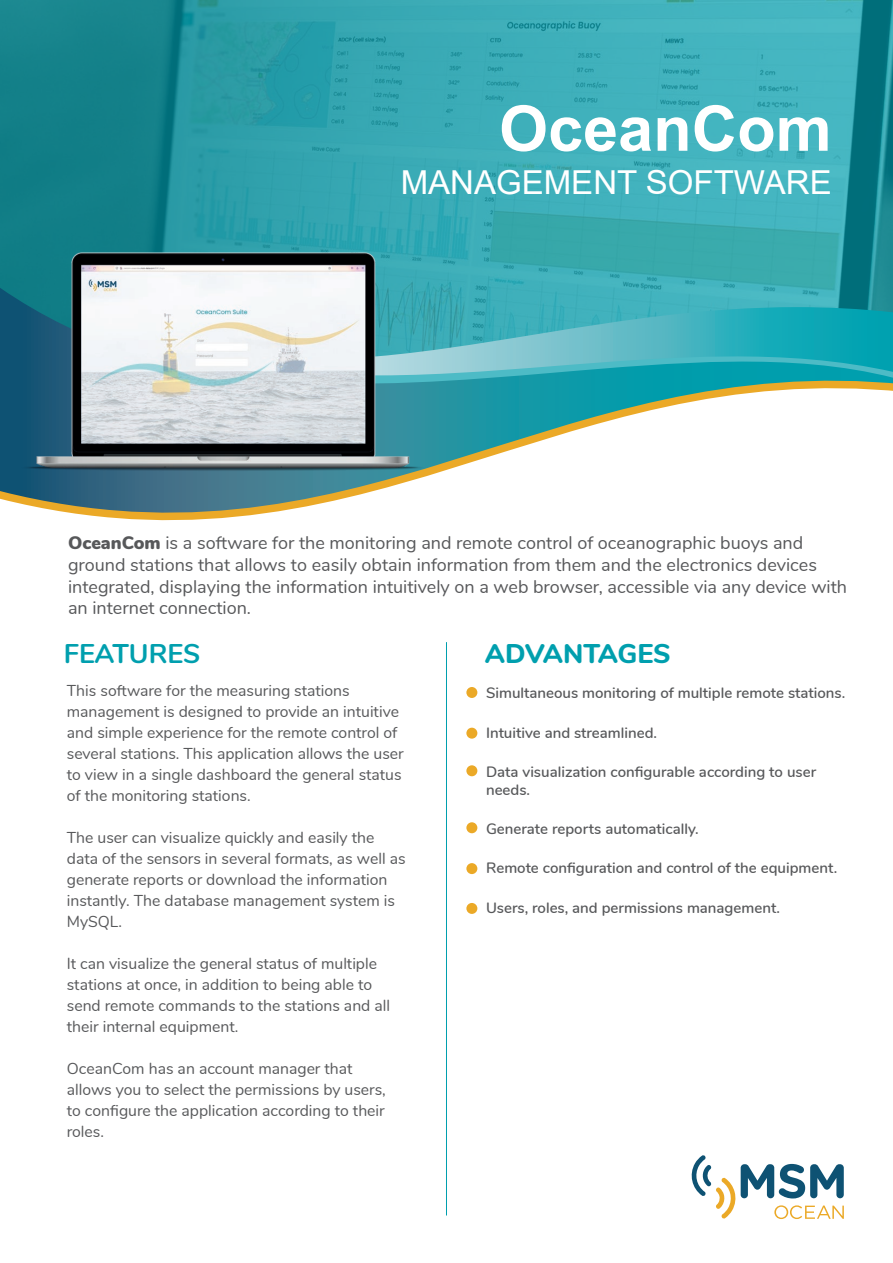
<style>
.page{position:relative;width:893px;height:1263px;background:#fff}
.page>*{position:absolute;margin:0;border:0;box-sizing:border-box;transform-origin:0 0}
.t1{font:700 63px "Arial";color:#fff}
.t2{font:33px "Arial";color:#fff}
.t3{font:800 27px "Nunito";letter-spacing:-.01em;color:#009fae}
.t4{font:700 27px "Nunito";color:#009fae}
.t5{font:18px/21.6px "Nunito";color:#57585a}
.t6{font:15.75px/21px "Nunito";color:#57585a}
.t7{font:600 15px/18px "Nunito";color:#57585a}
.s1{font-weight:900}
</style>
<div class="page">
<svg style="left:0;top:0;width:893px;height:288px;background:#31a1ab"></svg>
<svg style="left:0;top:288px;width:893px;height:64px;background:#38aeba"></svg>
<svg style="left:691px;top:1155px;width:153px;height:64px"></svg>
<img style="left:2px;top:212px;width:453px;height:140px">
<hr style="left:446px;top:642px;width:1px;height:573px;background:#009fae">
<svg style="left:0;top:352px;width:893px;height:169px"></svg>
<div style="left:466px;top:687px;width:11px;height:11px;background:#eba927;border-radius:50%"></div>
<div style="left:466px;top:765px;width:11px;height:11px;background:#eba927;border-radius:50%"></div>
<div style="left:466px;top:728px;width:11px;height:11px;background:#eba927;border-radius:50%"></div>
<div style="left:466px;top:822px;width:11px;height:11px;background:#eba927;border-radius:50%"></div>
<div style="left:466px;top:863px;width:11px;height:11px;background:#eba927;border-radius:50%"></div>
<div style="left:466px;top:903px;width:11px;height:11px;background:#eba927;border-radius:50%"></div>
<h1 class="t1" style="left:499px;top:84px;width:334px">OceanCom</h1>
<h2 class="t2" style="left:401px;top:159px;width:432px">MANAGEMENT SOFTWARE</h2>
<p class="t5" style="left:68px;top:531px;width:780px"><span class="s1">OceanCom</span> is a software for the monitoring and remote control of oceanographic buoys and ground stations that allows to easily obtain information from them and the electronics devices integrated, displaying the information intuitively on a web browser, accessible via any device with an internet connection.</p>
<h3 class="t4" style="left:64px;top:634px;width:138px">FEATURES</h3>
<h3 class="t3" style="left:485px;top:634px;width:188px">ADVANTAGES</h3>
<p class="t6" style="left:67px;top:679px;width:338px">This software for the measuring stations management is designed to provide an intuitive and simple experience for the remote control of several stations. This application allows the user to view in a single dashboard the general status of the monitoring stations.</p>
<p class="t6" style="left:67px;top:826px;width:340px">The user can visualize quickly and easily the data of the sensors in several formats, as well as generate reports or download the information instantly. The database management system is MySQL.</p>
<p class="t6" style="left:67px;top:952px;width:325px">It can visualize the general status of multiple stations at once, in addition to being able to send remote commands to the stations and all their internal equipment.</p>
<p class="t6" style="left:67px;top:1057px;width:320px">OceanCom has an account manager that allows you to select the permissions by users, to configure the application according to their roles.</p>
<p class="t7" style="left:486px;top:683px;width:361px">Simultaneous monitoring of multiple remote stations.</p>
<p class="t7" style="left:486px;top:723px;width:173px">Intuitive and streamlined.</p>
<p class="t7" style="left:486px;top:762px;width:332px">Data visualization configurable according to user needs.</p>
<p class="t7" style="left:486px;top:819px;width:214px">Generate reports automatically.</p>
<p class="t7" style="left:486px;top:858px;width:353px">Remote configuration and control of the equipment.</p>
<p class="t7" style="left:486px;top:898px;width:296px">Users, roles, and permissions management.</p>
</div>
